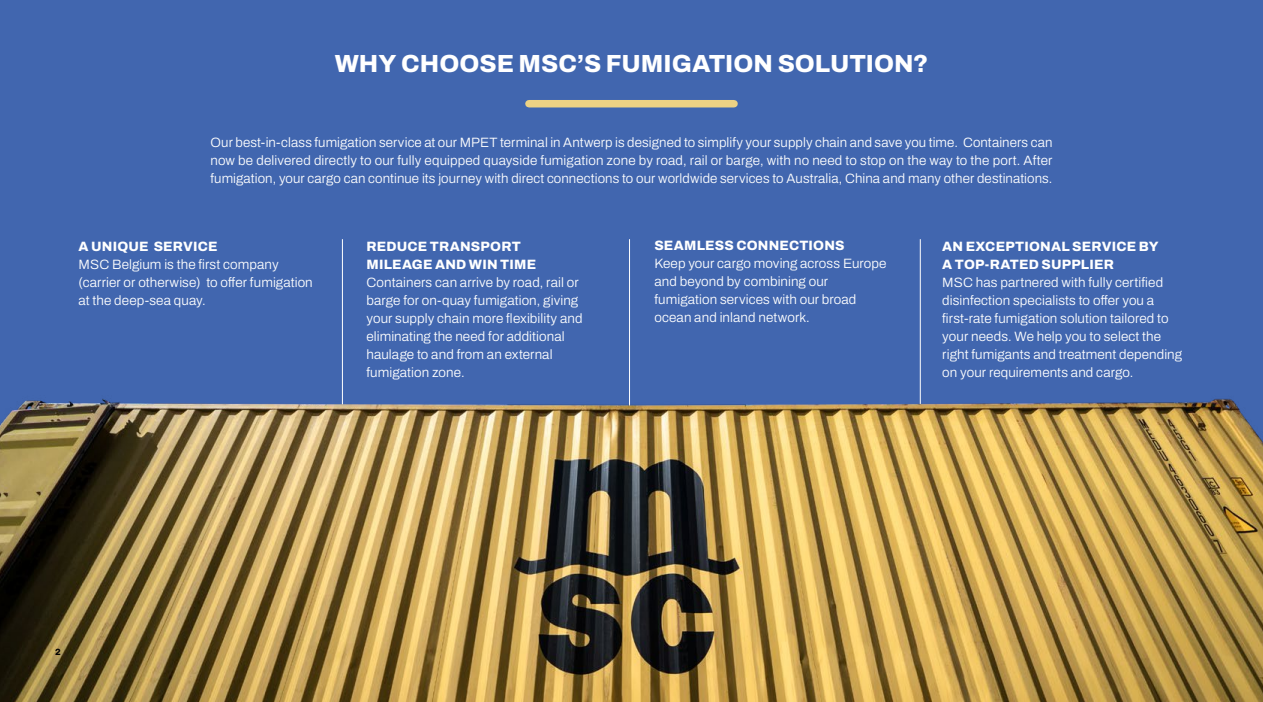
<style>
.page{position:relative;width:1263px;height:702px;background:#4166af}
.page>*{position:absolute;margin:0;border:0;box-sizing:border-box;transform-origin:0 0}
.t1{font:800 24.75px "Archivo";color:#fff}
.t2{font:300 13.5px/18px "Archivo";letter-spacing:.01em;color:#fff}
.t3{font:800 13.5px/18px "Archivo";letter-spacing:.015em;color:#fff}
.t4{font:800 9px "Archivo";color:#000}
</style>
<div class="page">
<div style="left:529px;top:100px;width:205px;height:7px;background:#edd284"></div>
<hr style="left:342px;top:239px;width:1px;height:169px;background:#fff">
<hr style="left:920px;top:239px;width:1px;height:169px;background:#fff">
<hr style="left:629px;top:239px;width:1px;height:169px;background:#fff">
<img style="left:0;top:391px;width:1263px;height:311px">
<h1 class="t1" style="left:335px;top:45px;width:595px">WHY CHOOSE MSC’S FUMIGATION SOLUTION?</h1>
<p class="t2" style="left:210px;top:133px;width:843px;text-align:justify">Our best-in-class fumigation service at our MPET terminal in Antwerp is designed to simplify your supply chain and save you time. Containers can now be delivered directly to our fully equipped quayside fumigation zone by road, rail or barge, with no need to stop on the way to the port. After fumigation, your cargo can continue its journey with direct connections to our worldwide services to Australia, China and many other destinations.</p>
<p class="t3" style="left:79px;top:237px;width:141px">A UNIQUE SERVICE</p>
<p class="t2" style="left:79px;top:255px;width:236px">MSC Belgium is the first company (carrier or otherwise) to offer fumigation at the deep-sea quay.</p>
<p class="t3" style="left:366px;top:237px;width:171px">REDUCE TRANSPORT<br>MILEAGE AND WIN TIME</p>
<p class="t2" style="left:366px;top:273px;width:218px">Containers can arrive by road, rail or barge for on-quay fumigation, giving your supply chain more flexibility and eliminating the need for additional haulage to and from an external fumigation zone.</p>
<p class="t3" style="left:654px;top:236px;width:192px">SEAMLESS CONNECTIONS</p>
<p class="t2" style="left:654px;top:254px;width:234px">Keep your cargo moving across Europe and beyond by combining our fumigation services with our broad ocean and inland network.</p>
<p class="t3" style="left:942px;top:237px;width:218px">AN EXCEPTIONAL SERVICE BY<br>A TOP-RATED SUPPLIER</p>
<p class="t2" style="left:942px;top:273px;width:241px">MSC has partnered with fully certified disinfection specialists to offer you a first-rate fumigation solution tailored to your needs. We help you to select the right fumigants and treatment depending on your requirements and cargo.</p>
<p class="t4" style="left:55px;top:644px;width:7px">2</p>
</div>
